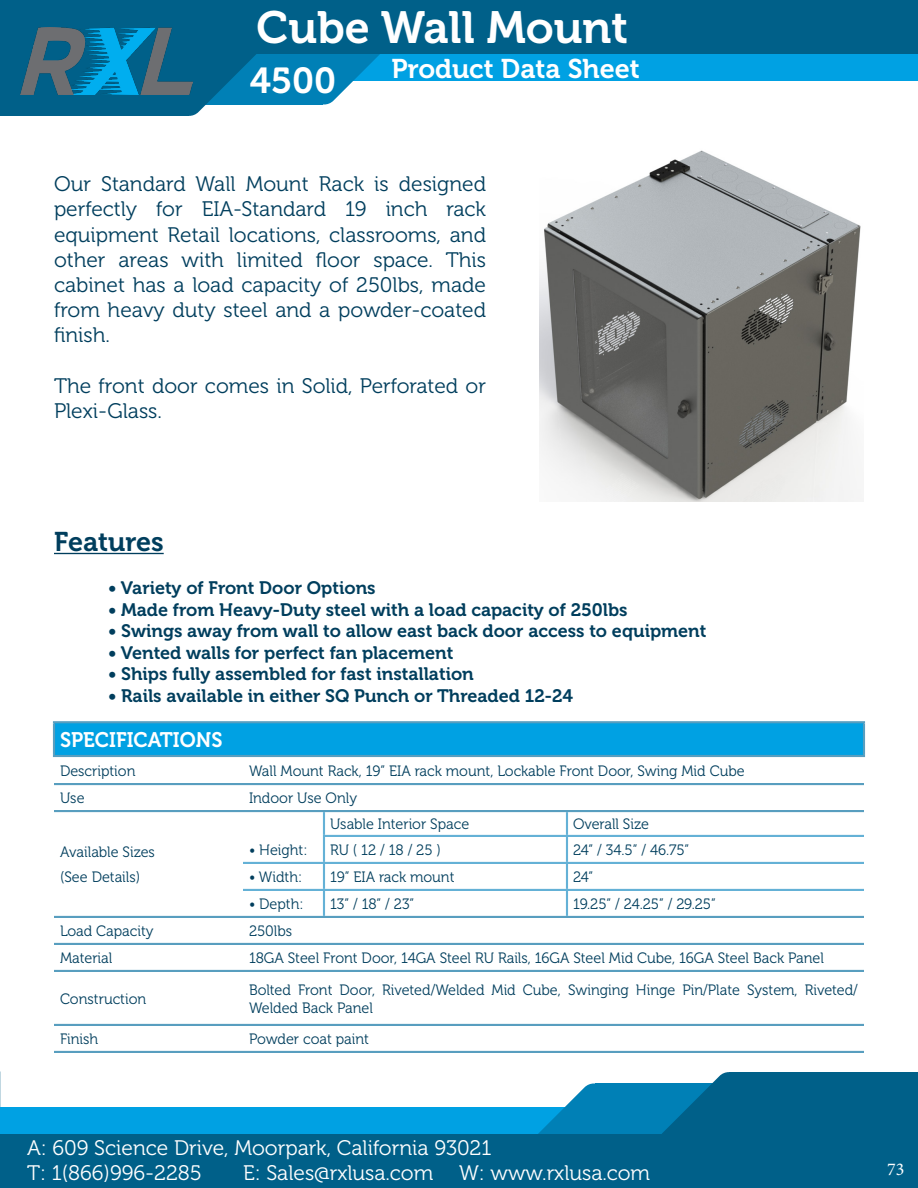
<style>
.page{position:relative;width:918px;height:1188px;background:#fff}
.page>*{position:absolute;margin:0;border:0;box-sizing:border-box;transform-origin:0 0}
.t1{font:45px "Museo 700";color:#fff}
.t2{font:36px "Museo 700";color:#fff}
.t3{font:27px "Museo 700";color:#fff}
.t4{font:27px "Museo 700";color:#003e5d}
.t5{font:21px/25.2px "Museo 300";color:#003e5d;text-align:justify}
.t6{font:21px/25.2px "Museo 300";color:#fff}
.t7{font:21px "Museo 700";color:#fff;scale:.96 1}
.t8{font:18px "Museo 700";color:#003e5d}
.t9{font:18px "Minion Pro";color:#fff}
.t10{font:15px/18px "Museo 300";color:#003e5d;scale:.96 1}
</style>
<div class="page">
<div style="left:0;top:1107px;width:918px;height:54px;background:#00a1e3"></div>
<div style="left:0;top:1134px;width:918px;height:54px;background:#006089"></div>
<svg style="left:538px;top:1072px;width:191px;height:62px"></svg>
<div style="left:729px;top:1072px;width:189px;height:108px;background:#006089"></div>
<div style="left:0;top:27px;width:918px;height:54px;background:#00a1e3"></div>
<div style="left:0;top:0;width:918px;height:54px;background:#006089"></div>
<svg style="left:189px;top:54px;width:191px;height:62px"></svg>
<div style="left:0;top:8px;width:189px;height:108px;background:#006089"></div>
<img style="left:20px;top:27px;width:173px;height:67px">
<img style="left:540px;top:150px;width:321px;height:352px">
<div style="left:54px;top:722px;width:810px;height:34px;background:#00a1e3"></div>
<hr style="left:54px;top:783px;width:189px;height:2px;background:#589ebf">
<hr style="left:243px;top:783px;width:81px;height:2px;background:#589ebf">
<hr style="left:324px;top:783px;width:243px;height:2px;background:#589ebf">
<hr style="left:567px;top:783px;width:297px;height:2px;background:#589ebf">
<hr style="left:54px;top:810px;width:189px;height:2px;background:#589ebf">
<hr style="left:243px;top:810px;width:81px;height:2px;background:#589ebf">
<hr style="left:54px;top:916px;width:189px;height:2px;background:#589ebf">
<hr style="left:243px;top:916px;width:81px;height:2px;background:#589ebf">
<hr style="left:567px;top:916px;width:297px;height:2px;background:#589ebf">
<hr style="left:54px;top:943px;width:189px;height:2px;background:#589ebf">
<hr style="left:243px;top:943px;width:81px;height:2px;background:#589ebf">
<hr style="left:324px;top:943px;width:243px;height:2px;background:#589ebf">
<hr style="left:567px;top:943px;width:297px;height:2px;background:#589ebf">
<hr style="left:54px;top:970px;width:189px;height:2px;background:#589ebf">
<hr style="left:243px;top:970px;width:81px;height:2px;background:#589ebf">
<hr style="left:324px;top:970px;width:243px;height:2px;background:#589ebf">
<hr style="left:567px;top:970px;width:297px;height:2px;background:#589ebf">
<hr style="left:54px;top:1024px;width:189px;height:2px;background:#589ebf">
<hr style="left:243px;top:1024px;width:81px;height:2px;background:#589ebf">
<hr style="left:324px;top:1024px;width:243px;height:2px;background:#589ebf">
<hr style="left:567px;top:1024px;width:297px;height:2px;background:#589ebf">
<hr style="left:54px;top:1051px;width:189px;height:2px;background:#589ebf">
<hr style="left:243px;top:1051px;width:81px;height:2px;background:#589ebf">
<hr style="left:324px;top:1051px;width:243px;height:2px;background:#589ebf">
<hr style="left:567px;top:1051px;width:297px;height:2px;background:#589ebf">
<hr style="left:567px;top:810px;width:297px;height:2px;background:#589ebf">
<hr style="left:567px;top:835px;width:297px;height:2px;background:#64b1d6">
<hr style="left:243px;top:862px;width:81px;height:2px;background:#64b1d6">
<hr style="left:567px;top:862px;width:297px;height:2px;background:#64b1d6">
<hr style="left:243px;top:889px;width:81px;height:2px;background:#64b1d6">
<hr style="left:567px;top:889px;width:297px;height:2px;background:#64b1d6">
<hr style="left:324px;top:810px;width:243px;height:2px;background:#589ebf">
<hr style="left:324px;top:916px;width:243px;height:2px;background:#589ebf">
<hr style="left:323px;top:812px;width:2px;height:23px;background:#64b1d6">
<hr style="left:566px;top:812px;width:2px;height:23px;background:#64b1d6">
<hr style="left:323px;top:835px;width:244px;height:2px;background:#64b1d6">
<hr style="left:323px;top:837px;width:2px;height:25px;background:#64b1d6">
<hr style="left:566px;top:837px;width:2px;height:25px;background:#64b1d6">
<hr style="left:324px;top:862px;width:243px;height:2px;background:#64b1d6">
<hr style="left:323px;top:864px;width:2px;height:25px;background:#64b1d6">
<hr style="left:566px;top:864px;width:2px;height:25px;background:#64b1d6">
<hr style="left:324px;top:889px;width:243px;height:2px;background:#64b1d6">
<hr style="left:323px;top:891px;width:2px;height:25px;background:#64b1d6">
<hr style="left:566px;top:891px;width:2px;height:25px;background:#64b1d6">
<hr style="left:53px;top:721px;width:190px;height:2px;background:#589ebf">
<hr style="left:53px;top:723px;width:2px;height:32px;background:#589ebf">
<hr style="left:243px;top:721px;width:81px;height:2px;background:#589ebf">
<hr style="left:324px;top:721px;width:243px;height:2px;background:#589ebf">
<hr style="left:567px;top:721px;width:298px;height:2px;background:#589ebf">
<hr style="left:863px;top:723px;width:2px;height:32px;background:#589ebf">
<hr style="left:53px;top:755px;width:190px;height:2px;background:#589ebf">
<hr style="left:243px;top:755px;width:81px;height:2px;background:#589ebf">
<hr style="left:324px;top:755px;width:243px;height:2px;background:#589ebf">
<hr style="left:567px;top:755px;width:298px;height:2px;background:#589ebf">
<hr style="left:54px;top:553px;width:110px;height:1px;background:#003e5d">
<p class="t1" style="left:256px;top:2px;width:373px">Cube Wall Mount</p>
<p class="t2" style="left:250px;top:61px;width:88px">4500</p>
<h3 class="t3" style="left:392px;top:53px;width:250px">Product Data Sheet</h3>
<p class="t5" style="left:54px;top:172px;width:434px">Our Standard Wall Mount Rack is designed perfectly for EIA-Standard 19 inch rack equipment Retail locations, classrooms, and other areas with limited floor space. This cabinet has a load capacity of 250lbs, made from heavy duty steel and a powder-coated finish.</p>
<p class="t5" style="left:54px;top:373px;width:433px">The front door comes in Solid, Perforated or<br>Plexi-Glass.</p>
<p class="t4" style="left:54px;top:526px;width:111px">Features</p>
<p class="t8" style="left:108px;top:578px;width:269px">• Variety of Front Door Options</p>
<p class="t8" style="left:108px;top:599px;width:521px">• Made from Heavy-Duty steel with a load capacity of 250lbs</p>
<p class="t8" style="left:108px;top:621px;width:600px">• Swings away from wall to allow east back door access to equipment</p>
<p class="t8" style="left:108px;top:643px;width:347px">• Vented walls for perfect fan placement</p>
<p class="t8" style="left:108px;top:664px;width:367px">• Ships fully assembled for fast installation</p>
<p class="t8" style="left:108px;top:686px;width:467px">• Rails available in either SQ Punch or Threaded 12-24</p>
<p class="t7" style="left:60px;top:728px;width:171px">SPECIFICATIONS</p>
<p class="t10" style="left:60px;top:762px;width:80px">Description</p>
<p class="t10" style="left:249px;top:762px;width:518px">Wall Mount Rack, 19” EIA rack mount, Lockable Front Door, Swing Mid Cube</p>
<p class="t10" style="left:60px;top:789px;width:27px">Use</p>
<p class="t10" style="left:249px;top:789px;width:114px">Indoor Use Only</p>
<p class="t10" style="left:60px;top:844px;width:100px">Available Sizes</p>
<p class="t10" style="left:60px;top:868px;width:85px">(See Details)</p>
<p class="t10" style="left:330px;top:815px;width:147px">Usable Interior Space</p>
<p class="t10" style="left:573px;top:815px;width:81px">Overall Size</p>
<p class="t10" style="left:249px;top:841px;width:62px">• Height:</p>
<p class="t10" style="left:330px;top:841px;width:117px">RU ( 12 / 18 / 25 )</p>
<p class="t10" style="left:573px;top:841px;width:123px">24” / 34.5” / 46.75”</p>
<p class="t10" style="left:249px;top:868px;width:57px">• Width:</p>
<p class="t10" style="left:330px;top:868px;width:131px">19” EIA rack mount</p>
<p class="t10" style="left:573px;top:868px;width:23px">24”</p>
<p class="t10" style="left:249px;top:895px;width:58px">• Depth:</p>
<p class="t10" style="left:330px;top:895px;width:89px">13” / 18” / 23”</p>
<p class="t10" style="left:573px;top:895px;width:150px">19.25” / 24.25” / 29.25”</p>
<p class="t10" style="left:60px;top:922px;width:99px">Load Capacity</p>
<p class="t10" style="left:249px;top:922px;width:46px">250lbs</p>
<p class="t10" style="left:60px;top:949px;width:56px">Material</p>
<p class="t10" style="left:249px;top:949px;width:600px">18GA Steel Front Door, 14GA Steel RU Rails, 16GA Steel Mid Cube, 16GA Steel Back Panel</p>
<p class="t10" style="left:60px;top:990px;width:91px">Construction</p>
<p class="t10" style="left:249px;top:981px;width:636px">Bolted Front Door, Riveted/Welded Mid Cube, Swinging Hinge Pin/Plate System, Riveted/<br>Welded Back Panel</p>
<p class="t10" style="left:60px;top:1030px;width:41px">Finish</p>
<p class="t10" style="left:249px;top:1030px;width:126px">Powder coat paint</p>
<h3 class="t6" style="left:27px;top:1135px;width:466px">A: 609 Science Drive, Moorpark, California 93021<br>T: 1(866)996-2285</h3>
<h3 class="t6" style="left:243px;top:1161px;width:409px">E: Sales@rxlusa.com W: www.rxlusa.com</h3>
<p class="t9" style="left:887px;top:1157px;width:19px">73</p>
</div>
